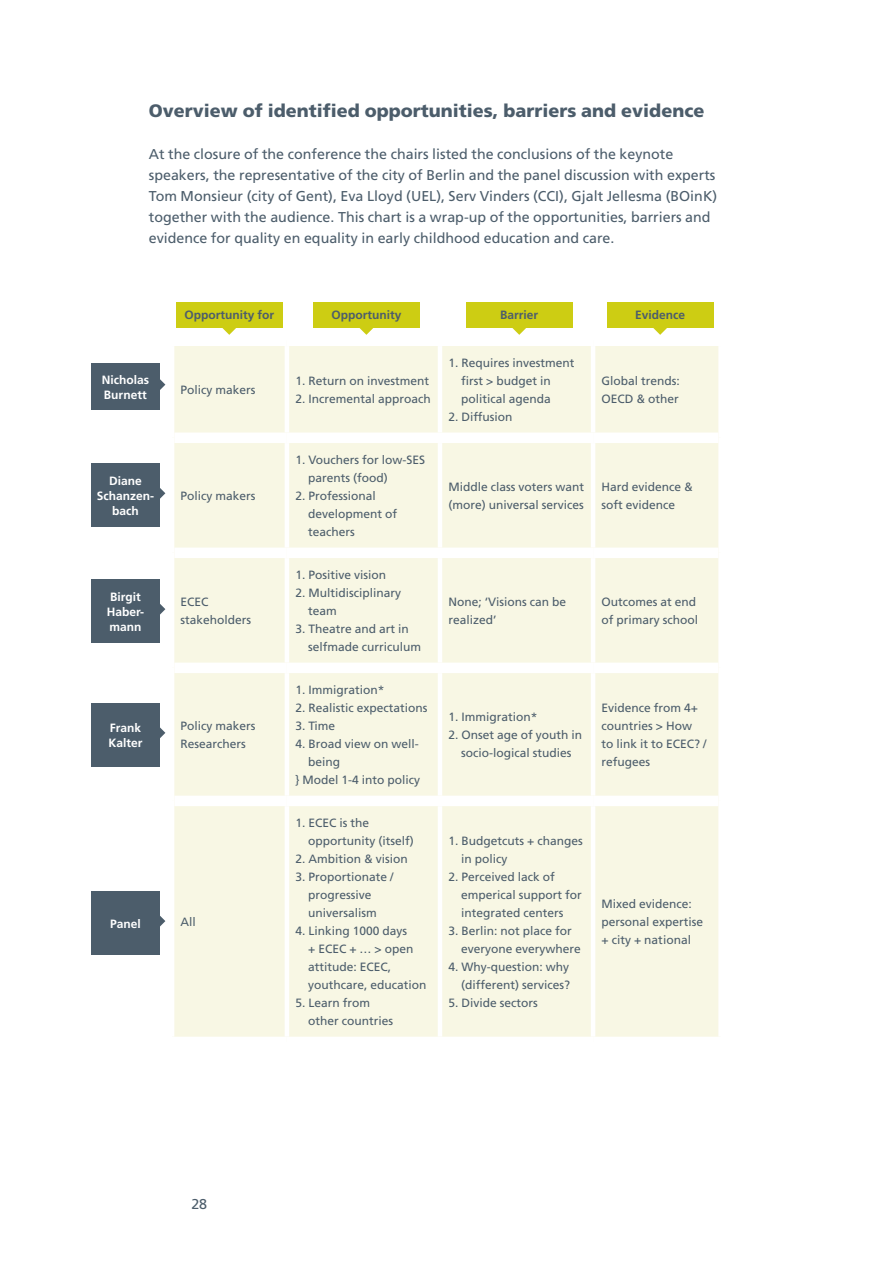
<style>
.page{position:relative;width:893px;height:1263px;background:#fff}
.page>*{position:absolute;margin:0;border:0;box-sizing:border-box;transform-origin:0 0}
.t1{font:900 18px "Frutiger";color:#4c5d6b}
.t2{font:14.25px/21px "Frutiger";color:#4c5d6b}
.t3{font:12px/18px "Frutiger LT Std";color:#4c5d6b}
.t4{font:700 12px/15px "Frutiger LT Std";color:#fff}
.t5{font:700 12px "Frutiger";color:#4c5d6b}
</style>
<div class="page">
<div style="left:174px;top:346px;width:544px;height:691px;background:#f8f7e4"></div>
<hr style="left:285px;top:346px;width:4px;height:86px;background:#fff">
<hr style="left:438px;top:346px;width:4px;height:86px;background:#fff">
<hr style="left:591px;top:346px;width:4px;height:86px;background:#fff">
<hr style="left:285px;top:443px;width:4px;height:105px;background:#fff">
<hr style="left:438px;top:443px;width:4px;height:105px;background:#fff">
<hr style="left:591px;top:443px;width:4px;height:105px;background:#fff">
<hr style="left:285px;top:558px;width:4px;height:105px;background:#fff">
<hr style="left:438px;top:558px;width:4px;height:105px;background:#fff">
<hr style="left:591px;top:558px;width:4px;height:105px;background:#fff">
<hr style="left:285px;top:673px;width:4px;height:123px;background:#fff">
<hr style="left:438px;top:673px;width:4px;height:123px;background:#fff">
<hr style="left:591px;top:673px;width:4px;height:123px;background:#fff">
<hr style="left:285px;top:806px;width:4px;height:231px;background:#fff">
<hr style="left:438px;top:806px;width:4px;height:231px;background:#fff">
<hr style="left:591px;top:806px;width:4px;height:231px;background:#fff">
<div style="left:174px;top:432px;width:113px;height:11px;background:#fff"></div>
<div style="left:287px;top:432px;width:153px;height:11px;background:#fff"></div>
<div style="left:440px;top:432px;width:153px;height:11px;background:#fff"></div>
<div style="left:593px;top:432px;width:125px;height:11px;background:#fff"></div>
<div style="left:174px;top:548px;width:113px;height:10px;background:#fff"></div>
<div style="left:287px;top:548px;width:153px;height:10px;background:#fff"></div>
<div style="left:440px;top:548px;width:153px;height:10px;background:#fff"></div>
<div style="left:593px;top:548px;width:125px;height:10px;background:#fff"></div>
<div style="left:174px;top:663px;width:113px;height:10px;background:#fff"></div>
<div style="left:287px;top:663px;width:153px;height:10px;background:#fff"></div>
<div style="left:440px;top:663px;width:153px;height:10px;background:#fff"></div>
<div style="left:593px;top:663px;width:125px;height:10px;background:#fff"></div>
<div style="left:174px;top:796px;width:113px;height:10px;background:#fff"></div>
<div style="left:287px;top:796px;width:153px;height:10px;background:#fff"></div>
<div style="left:440px;top:796px;width:153px;height:10px;background:#fff"></div>
<div style="left:593px;top:796px;width:125px;height:10px;background:#fff"></div>
<svg style="left:214px;top:327px;width:30px;height:8px"></svg>
<div style="left:176px;top:302px;width:106px;height:25px;background:#cdcd13"></div>
<svg style="left:159px;top:370px;width:6px;height:30px"></svg>
<div style="left:91px;top:363px;width:68px;height:47px;background:#4c5d6b"></div>
<svg style="left:159px;top:478px;width:6px;height:30px"></svg>
<div style="left:91px;top:463px;width:68px;height:64px;background:#4c5d6b"></div>
<svg style="left:159px;top:594px;width:6px;height:30px"></svg>
<div style="left:91px;top:579px;width:68px;height:64px;background:#4c5d6b"></div>
<svg style="left:159px;top:718px;width:6px;height:30px"></svg>
<div style="left:91px;top:703px;width:68px;height:64px;background:#4c5d6b"></div>
<svg style="left:159px;top:906px;width:6px;height:30px"></svg>
<div style="left:91px;top:891px;width:68px;height:64px;background:#4c5d6b"></div>
<svg style="left:351px;top:327px;width:30px;height:8px"></svg>
<div style="left:313px;top:302px;width:107px;height:25px;background:#cdcd13"></div>
<svg style="left:504px;top:327px;width:30px;height:8px"></svg>
<div style="left:466px;top:302px;width:106px;height:25px;background:#cdcd13"></div>
<svg style="left:645px;top:327px;width:30px;height:8px"></svg>
<div style="left:607px;top:302px;width:106px;height:25px;background:#cdcd13"></div>
<h1 class="t1" style="left:149px;top:100px;width:557px">Overview of identified opportunities, barriers and evidence</h1>
<p class="t2" style="left:149px;top:143px;width:570px">At the closure of the conference the chairs listed the conclusions of the keynote speakers, the representative of the city of Berlin and the panel discussion with experts Tom Monsieur (city of Gent), Eva Lloyd (UEL), Serv Vinders (CCI), Gjalt Jellesma (BOinK) together with the audience. This chart is a wrap-up of the opportunities, barriers and evidence for quality en equality in early childhood education and care.</p>
<p class="t5" style="left:184px;top:308px;width:91px">Opportunity for</p>
<p class="t5" style="left:331px;top:308px;width:72px">Opportunity</p>
<p class="t5" style="left:500px;top:308px;width:40px">Barrier</p>
<p class="t5" style="left:635px;top:308px;width:52px">Evidence</p>
<p class="t4" style="left:102px;top:372px;width:49px">Nicholas<br>Burnett</p>
<p class="t3" style="left:181px;top:381px;width:77px">Policy makers</p>
<p class="t3" style="left:295px;top:372px;width:135px">1. Return on investment</p>
<p class="t3" style="left:295px;top:390px;width:137px">2. Incremental approach</p>
<p class="t3" style="left:461px;top:354px;width:115px;text-indent:-13px">1. Requires investment first &gt; budget in political agenda</p>
<p class="t3" style="left:448px;top:408px;width:66px">2. Diffusion</p>
<p class="t3" style="left:602px;top:372px;width:80px">Global trends:<br>OECD &amp; other</p>
<p class="t4" style="left:97px;top:473px;width:59px;text-align:center">Diane<br>Schanzen&shy;bach</p>
<p class="t3" style="left:181px;top:487px;width:77px">Policy makers</p>
<p class="t3" style="left:308px;top:451px;width:118px;text-indent:-13px">1. Vouchers for low-SES parents (food)</p>
<p class="t3" style="left:308px;top:487px;width:91px;text-indent:-13px">2. Professional development of teachers</p>
<p class="t3" style="left:448px;top:478px;width:137px">Middle class voters want (more) universal services</p>
<p class="t3" style="left:602px;top:478px;width:93px">Hard evidence &amp; soft evidence</p>
<p class="t4" style="left:107px;top:589px;width:39px">Birgit<br>Haber&shy;mann</p>
<p class="t3" style="left:181px;top:593px;width:72px">ECEC stakeholders</p>
<p class="t3" style="left:295px;top:566px;width:92px">1. Positive vision</p>
<p class="t3" style="left:308px;top:584px;width:94px;text-indent:-13px">2. Multidisciplinary team</p>
<p class="t3" style="left:308px;top:620px;width:115px;text-indent:-13px">3. Theatre and art in selfmade curriculum</p>
<p class="t3" style="left:448px;top:593px;width:119px">None; ‘Visions can be realized’</p>
<p class="t3" style="left:602px;top:593px;width:98px">Outcomes at end of primary school</p>
<p class="t4" style="left:108px;top:720px;width:36px">Frank<br>Kalter</p>
<p class="t3" style="left:181px;top:717px;width:77px">Policy makers<br>Researchers</p>
<p class="t3" style="left:295px;top:681px;width:91px">1. Immigration*</p>
<p class="t3" style="left:295px;top:699px;width:134px">2. Realistic expectations</p>
<p class="t3" style="left:295px;top:717px;width:41px">3. Time</p>
<p class="t3" style="left:295px;top:735px;width:125px">4. Broad view on well-</p>
<p class="t3" style="left:308px;top:753px;width:34px">being</p>
<p class="t3" style="left:295px;top:771px;width:126px">} Model 1-4 into policy</p>
<p class="t3" style="left:448px;top:708px;width:91px">1. Immigration*</p>
<p class="t3" style="left:448px;top:726px;width:135px;text-align:center">2. Onset age of youth in socio-logical studies</p>
<p class="t3" style="left:602px;top:699px;width:107px">Evidence from 4+ countries &gt; How to link it to ECEC? / refugees</p>
<p class="t4" style="left:110px;top:916px;width:32px">Panel</p>
<p class="t3" style="left:181px;top:913px;width:17px">All</p>
<p class="t3" style="left:308px;top:814px;width:107px;text-indent:-13px">1. ECEC is the opportunity (itself)</p>
<p class="t3" style="left:295px;top:850px;width:114px">2. Ambition &amp; vision</p>
<p class="t3" style="left:308px;top:868px;width:87px;text-indent:-13px">3. Proportionate / progressive universalism</p>
<p class="t3" style="left:308px;top:922px;width:120px;text-indent:-13px">4. Linking 1000 days<br>+ ECEC + … &gt; open attitude: ECEC, youthcare, education</p>
<p class="t3" style="left:308px;top:994px;width:87px;text-indent:-13px">5. Learn from other countries</p>
<p class="t3" style="left:461px;top:832px;width:123px;text-indent:-13px">1. Budgetcuts + changes in policy</p>
<p class="t3" style="left:461px;top:868px;width:122px;text-indent:-13px">2. Perceived lack of emperical support for integrated centers</p>
<p class="t3" style="left:461px;top:922px;width:121px;text-indent:-13px">3. Berlin: not place for everyone everywhere</p>
<p class="t3" style="left:448px;top:958px;width:123px;text-align:right">4. Why-question: why (different) services?</p>
<p class="t3" style="left:448px;top:994px;width:91px">5. Divide sectors</p>
<p class="t3" style="left:602px;top:895px;width:103px">Mixed evidence: personal expertise + city + national</p>
<p class="t2" style="left:191px;top:1193px;width:17px">28</p>
</div>
